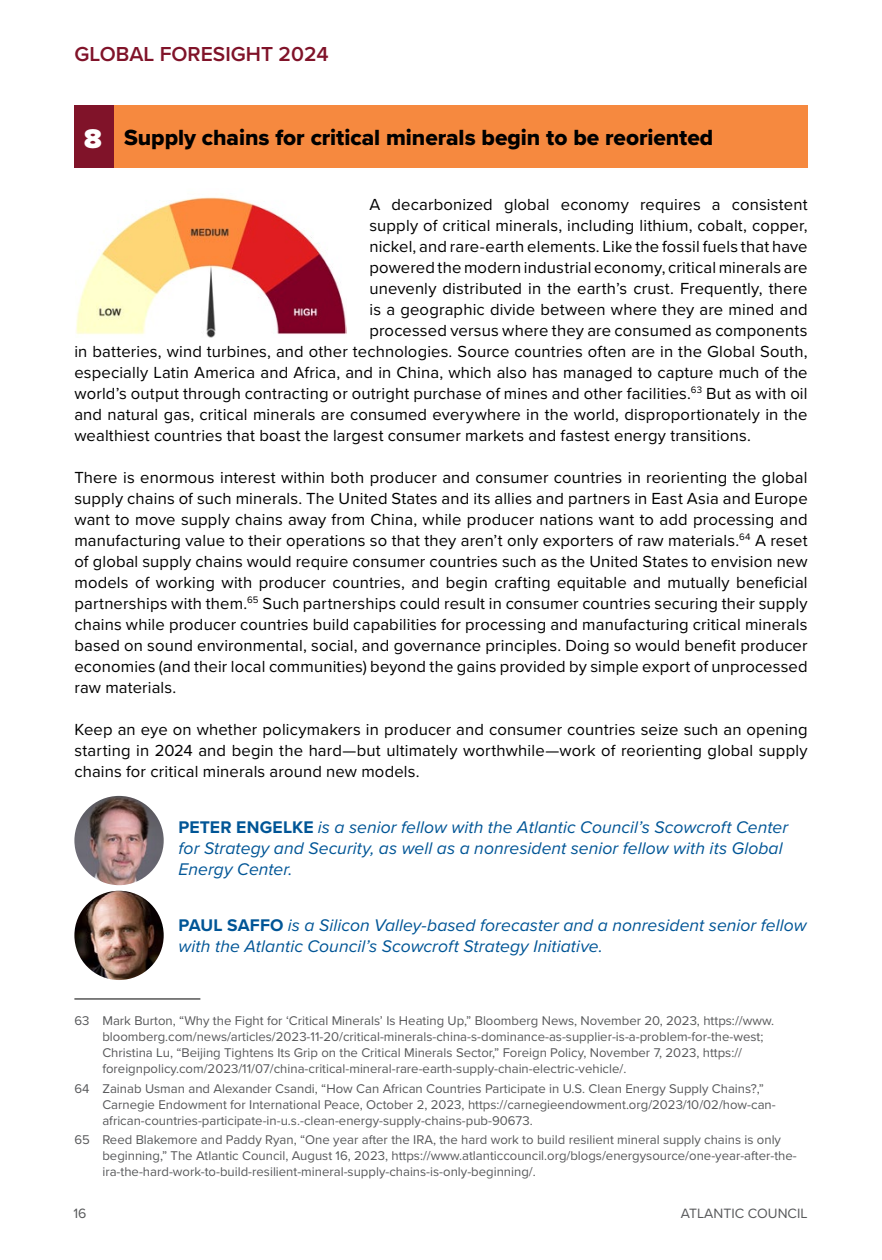
<style>
.page{position:relative;width:882px;height:1260px;background:#fff}
.page>*{position:absolute;margin:0;border:0;box-sizing:border-box;transform-origin:0 0}
.big_number{font:900 28px "Proxima Nova";color:#fff}
._3_Small_head{font:22.75px "Proxima Nova Extrabld";color:#000}
.t1{font:600 21px "Proxima Nova";color:#801329}
._9_author_bio{font:italic 17.5px/21px "Proxima Nova";letter-spacing:.005em;color:#005596}
.IB_-_Body_NEW{font:16.62px/21px "Proxima Nova";letter-spacing:.01em;color:#000;text-align:justify}
.t2{font:14px "Proxima Nova";color:#58595b}
._5_Footnotes{font:13.12px/15.8px "Proxima Nova";color:#58595b}
.s1{font-weight:700;font-style:normal}
</style>
<div class="page">
<hr style="left:74px;top:999px;width:126px;height:1px;background:#000">
<img style="left:76px;top:197px;width:270px;height:141px">
<div style="left:74px;top:105px;width:734px;height:63px;background:#f6893f"></div>
<div style="left:74px;top:105px;width:40px;height:63px;background:#801329"></div>
<img style="left:74px;top:796px;width:90px;height:89px;border-radius:45px">
<img style="left:74px;top:891px;width:90px;height:89px;border-radius:45px">
<p class="t1" style="left:74px;top:39px;width:256px">GLOBAL FORESIGHT 2024</p>
<p class="big_number" style="left:84px;top:118px;width:19px">8</p>
<p class="_3_Small_head" style="left:124px;top:121px;width:591px">Supply chains for critical minerals begin to be reoriented</p>
<p class="IB_-_Body_NEW" style="left:369px;top:193px;width:440px">A decarbonized global economy requires a consistent</p>
<p class="IB_-_Body_NEW" style="left:369px;top:214px;width:440px">supply of critical minerals, including lithium, cobalt, copper,</p>
<p class="IB_-_Body_NEW" style="left:369px;top:235px;width:440px">nickel, and rare-earth elements. Like the fossil fuels that have</p>
<p class="IB_-_Body_NEW" style="left:369px;top:256px;width:440px">powered the modern industrial economy, critical minerals are</p>
<p class="IB_-_Body_NEW" style="left:369px;top:277px;width:440px">unevenly distributed in the earth’s crust. Frequently, there</p>
<p class="IB_-_Body_NEW" style="left:369px;top:298px;width:440px">is a geographic divide between where they are mined and</p>
<p class="IB_-_Body_NEW" style="left:369px;top:319px;width:440px">processed versus where they are consumed as components</p>
<p class="IB_-_Body_NEW" style="left:74px;top:340px;width:735px">in batteries, wind turbines, and other technologies. Source countries often are in the Global South,</p>
<p class="IB_-_Body_NEW" style="left:74px;top:361px;width:735px">especially Latin America and Africa, and in China, which also has managed to capture much of the</p>
<p class="IB_-_Body_NEW" style="left:74px;top:382px;width:735px">world’s output through contracting or outright purchase of mines and other facilities.<sup>63</sup> But as with oil</p>
<p class="IB_-_Body_NEW" style="left:74px;top:403px;width:735px">and natural gas, critical minerals are consumed everywhere in the world, disproportionately in the</p>
<p class="IB_-_Body_NEW" style="left:74px;top:424px;width:678px">wealthiest countries that boast the largest consumer markets and fastest energy transitions.</p>
<p class="IB_-_Body_NEW" style="left:74px;top:466px;width:735px">There is enormous interest within both producer and consumer countries in reorienting the global supply chains of such minerals. The United States and its allies and partners in East Asia and Europe want to move supply chains away from China, while producer nations want to add processing and manufacturing value to their operations so that they aren’t only exporters of raw materials.<sup>64</sup> A reset of global supply chains would require consumer countries such as the United States to envision new models of working with producer countries, and begin crafting equitable and mutually beneficial partnerships with them.<sup>65</sup> Such partnerships could result in consumer countries securing their supply chains while producer countries build capabilities for processing and manufacturing critical minerals based on sound environmental, social, and governance principles. Doing so would benefit producer economies (and their local communities) beyond the gains provided by simple export of unprocessed raw materials.</p>
<p class="IB_-_Body_NEW" style="left:74px;top:718px;width:735px">Keep an eye on whether policymakers in producer and consumer countries seize such an opening starting in 2024 and begin the hard—but ultimately worthwhile—work of reorienting global supply chains for critical minerals around new models.</p>
<p class="_9_author_bio" style="left:179px;top:816px;width:611px"><span class="s1">PETER ENGELKE</span> is a senior fellow with the Atlantic Council’s Scowcroft Center for Strategy and Security, as well as a nonresident senior fellow with its Global<br>Energy Center.</p>
<p class="_9_author_bio" style="left:179px;top:913px;width:630px"><span class="s1">PAUL SAFFO</span> is a Silicon Valley-based forecaster and a nonresident senior fellow with the Atlantic Council’s Scowcroft Strategy Initiative.</p>
<p class="_5_Footnotes" style="left:102px;top:1013px;width:673px;text-indent:-28px">63 Mark Burton, “Why the Fight for ‘Critical Minerals’ Is Heating Up,” Bloomberg News, November 20, 2023, https://www. bloomberg.com/news/articles/2023-11-20/critical-minerals-china-s-dominance-as-supplier-is-a-problem-for-the-west; Christina Lu, “Beijing Tightens Its Grip on the Critical Minerals Sector,” Foreign Policy, November 7, 2023, https:// foreignpolicy.com/2023/11/07/china-critical-mineral-rare-earth-supply-chain-electric-vehicle/.</p>
<p class="_5_Footnotes" style="left:102px;top:1080px;width:675px;text-indent:-28px">64 Zainab Usman and Alexander Csandi, “How Can African Countries Participate in U.S. Clean Energy Supply Chains?,”<br>Carnegie Endowment for International Peace, October 2, 2023, https://carnegieendowment.org/2023/10/02/how-can&shy;african-countries-participate-in-u.s.-clean-energy-supply-chains-pub-90673.</p>
<p class="_5_Footnotes" style="left:102px;top:1132px;width:696px;text-indent:-28px">65 Reed Blakemore and Paddy Ryan, “One year after the IRA, the hard work to build resilient mineral supply chains is only beginning,” The Atlantic Council, August 16, 2023, https://www.atlanticcouncil.org/blogs/energysource/one-year-after-the&shy;ira-the-hard-work-to-build-resilient-mineral-supply-chains-is-only-beginning/.</p>
<p class="t2" style="left:74px;top:1203px;width:15px">16</p>
<p class="t2" style="left:681px;top:1203px;width:128px">ATLANTIC COUNCIL</p>
</div>
